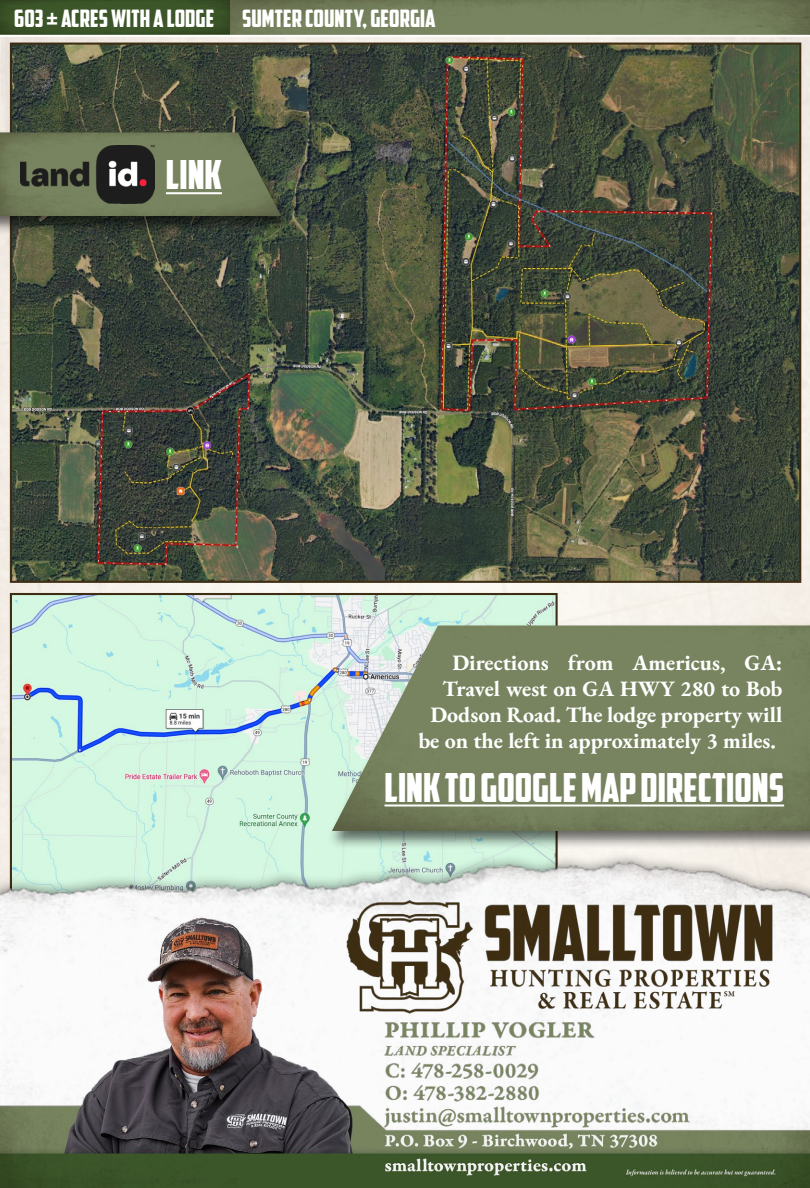
<style>
.page{position:relative;width:810px;height:1188px;background:#fff}
.page>*{position:absolute;margin:0;border:0;box-sizing:border-box;transform-origin:0 0}
.t1{font:40px "American Captain";color:#fff}
.t2{font:24px "American Captain";color:#fff}
.t3{font:22px/26px "EB Garamond";color:#fff;text-align:right}
</style>
<div class="page">
<img style="left:0;top:37px;width:810px;height:774px">
<img style="left:229px;top:0;width:581px;height:35px">
<div style="left:0;top:0;width:229px;height:35px;background:#3c5629"></div>
<img style="left:13px;top:46px;width:785px;height:534px">
<img style="left:13px;top:596px;width:542px;height:215px">
<div style="left:0;top:129px;width:295px;height:106px;background:#000;opacity:.58"></div>
<img style="left:0;top:132px;width:281px;height:84px">
<div style="left:327px;top:622px;width:483px;height:228px;background:#000;opacity:.58"></div>
<img style="left:332px;top:626px;width:478px;height:185px">
<hr style="left:166px;top:192px;width:56px;height:2px;background:#fff">
<hr style="left:385px;top:805px;width:399px;height:2px;background:#fff">
<img style="left:20px;top:145px;width:135px;height:59px">
<img style="left:0;top:811px;width:810px;height:89px">
<img style="left:0;top:900px;width:810px;height:288px">
<p class="t2" style="left:14px;top:4px;width:423px">603 ± ACRES WITH A LODGE SUMTER COUNTY, GEORGIA</p>
<h1 class="t1" style="left:166px;top:151px;width:57px">LINK</h1>
<p class="t3" style="left:418px;top:649px;width:366px">Directions from Americus, GA:<br>Travel west on GA HWY 280 to Bob Dodson Road. The lodge property will be on the left in approximately 3 miles.</p>
<h1 class="t1" style="left:385px;top:763px;width:401px">LINK TO GOOGLE MAP DIRECTIONS</h1>
</div>
